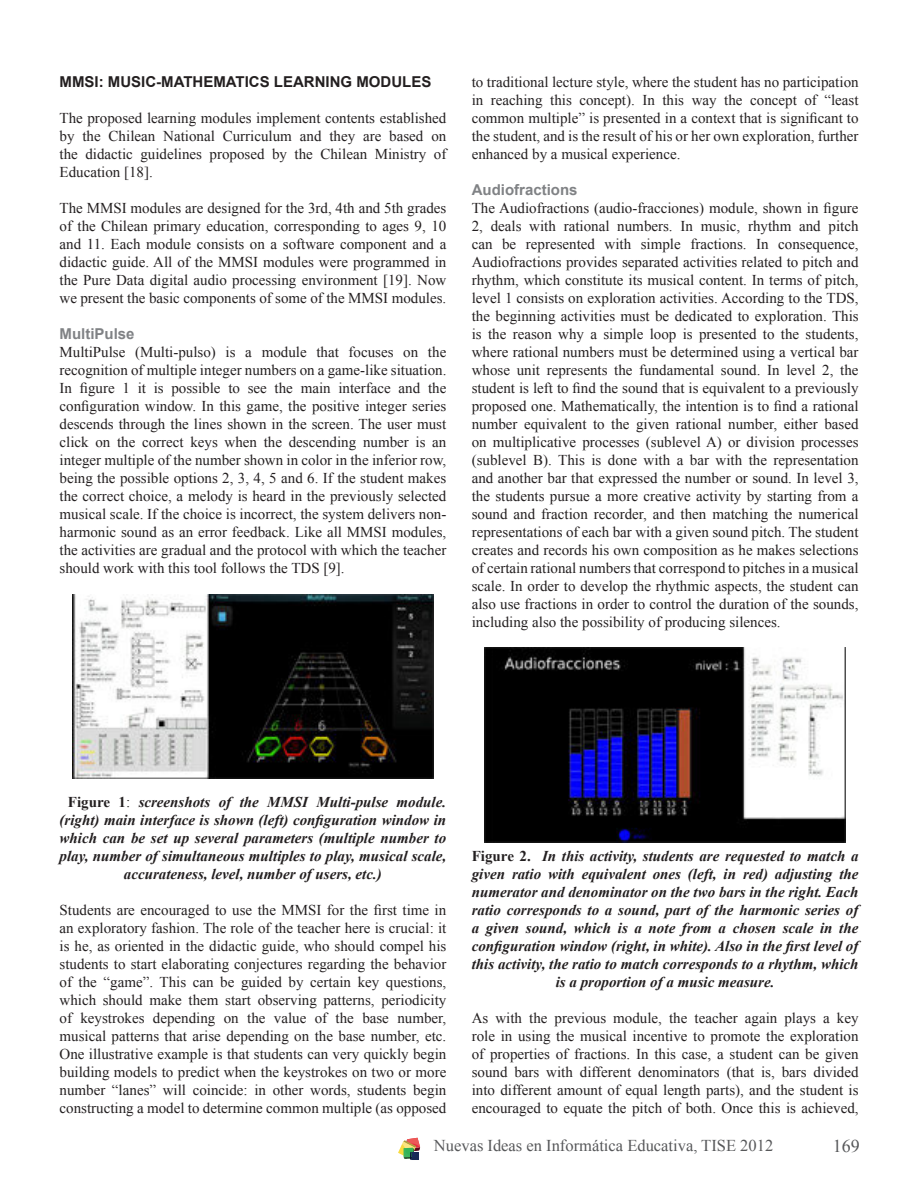
<style>
.page{position:relative;width:918px;height:1188px;background:#fff}
.page>*{position:absolute;margin:0;border:0;box-sizing:border-box;transform-origin:0 0}
.t1{font:18px "Times New Roman";color:#57585a}
.t2{font:16.5px "Times New Roman";color:#57585a}
.t3{font:15px/18px "Times New Roman";color:#231f20;text-align:justify}
.t4{font:italic 700 15px/18px "Times New Roman";color:#231f20;text-align:center}
.t5{font:700 15px "Arial";color:#231f20}
.t6{font:700 15px "Arial";color:#808285}
.s1{font-style:normal}
.s2{font-weight:400;font-style:normal}
</style>
<div class="page">
<svg style="left:398px;top:1138px;width:22px;height:22px"></svg>
<img style="left:72px;top:594px;width:362px;height:185px">
<img style="left:484px;top:648px;width:362px;height:195px">
<p class="t5" style="left:60px;top:77px;width:373px">MMSI: MUSIC-MATHEMATICS LEARNING MODULES</p>
<p class="t3" style="left:60px;top:111px;width:388px">The proposed learning modules implement contents established by the Chilean National Curriculum and they are based on the didactic guidelines proposed by the Chilean Ministry of Education [18].</p>
<p class="t3" style="left:60px;top:201px;width:388px">The MMSI modules are designed for the 3rd, 4th and 5th grades of the Chilean primary education, corresponding to ages 9, 10 and 11. Each module consists on a software component and a didactic guide. All of the MMSI modules were programmed in the Pure Data digital audio processing environment [19]. Now we present the basic components of some of the MMSI modules.</p>
<p class="t6" style="left:60px;top:329px;width:77px">MultiPulse</p>
<p class="t3" style="left:60px;top:345px;width:388px">MultiPulse (Multi-pulso) is a module that focuses on the recognition of multiple integer numbers on a game-like situation.<br>In igure 1 it is possible to see the main interface and the coniguration window. In this game, the positive integer series descends through the lines shown in the screen. The user must click on the correct keys when the descending number is an integer multiple of the number shown in color in the inferior row, being the possible options 2, 3, 4, 5 and 6. If the student makes the correct choice, a melody is heard in the previously selected musical scale. If the choice is incorrect, the system delivers non&shy;harmonic sound as an error feedback. Like all MMSI modules, the activities are gradual and the protocol with which the teacher should work with this tool follows the TDS [9].</p>
<p class="t3" style="left:472px;top:74px;width:388px">to traditional lecture style, where the student has no participation in reaching this concept). In this way the concept of “least common multiple” is presented in a context that is signiicant to the student, and is the result of his or her own exploration, further enhanced by a musical experience.</p>
<p class="t6" style="left:472px;top:184px;width:107px">Audiofractions</p>
<p class="t3" style="left:472px;top:199px;width:388px">The Audiofractions (audio-fracciones) module, shown in igure 2, deals with rational numbers. In music, rhythm and pitch can be represented with simple fractions. In consequence, Audiofractions provides separated activities related to pitch and rhythm, which constitute its musical content. In terms of pitch, level 1 consists on exploration activities. According to the TDS, the beginning activities must be dedicated to exploration. This is the reason why a simple loop is presented to the students, where rational numbers must be determined using a vertical bar whose unit represents the fundamental sound. In level 2, the student is left to ind the sound that is equivalent to a previously proposed one. Mathematically, the intention is to ind a rational number equivalent to the given rational number, either based on multiplicative processes (sublevel A) or division processes (sublevel B). This is done with a bar with the representation and another bar that expressed the number or sound. In level 3, the students pursue a more creative activity by starting from a sound and fraction recorder, and then matching the numerical representations of each bar with a given sound pitch. The student creates and records his own composition as he makes selections of certain rational numbers that correspond to pitches in a musical scale. In order to develop the rhythmic aspects, the student can also use fractions in order to control the duration of the sounds, including also the possibility of producing silences.</p>
<p class="t4" style="left:60px;top:793px;width:388px"><span class="s1">Figure 1</span><span class="s2">:</span> screenshots of the MMSI Multi-pulse module. (right) main interface is shown (left) coniguration window in which can be set up several parameters (multiple number to play, number of simultaneous multiples to play, musical scale, accurateness, level, number of users, etc.)</p>
<p class="t3" style="left:60px;top:901px;width:388px">Students are encouraged to use the MMSI for the irst time in an exploratory fashion. The role of the teacher here is crucial: it is he, as oriented in the didactic guide, who should compel his students to start elaborating conjectures regarding the behavior of the “game”. This can be guided by certain key questions, which should make them start observing patterns, periodicity of keystrokes depending on the value of the base number, musical patterns that arise depending on the base number, etc.<br>One illustrative example is that students can very quickly begin building models to predict when the keystrokes on two or more number “lanes” will coincide: in other words, students begin constructing a model to determine common multiple (as opposed</p>
<p class="t4" style="left:472px;top:848px;width:388px"><span class="s1">Figure 2.</span> In this activity, students are requested to match a given ratio with equivalent ones (left, in red) adjusting the numerator and denominator on the two bars in the right. Each ratio corresponds to a sound, part of the harmonic series of a given sound, which is a note from a chosen scale in the coniguration window (right, in white). Also in the i rst level of this activity, the ratio to match corresponds to a rhythm, which is a proportion of a music measure.</p>
<p class="t3" style="left:472px;top:1010px;width:388px">As with the previous module, the teacher again plays a key role in using the musical incentive to promote the exploration of properties of fractions. In this case, a student can be given sound bars with different denominators (that is, bars divided into different amount of equal length parts), and the student is encouraged to equate the pitch of both. Once this is achieved,</p>
<p class="t2" style="left:434px;top:1139px;width:341px">Nuevas Ideas en Informática Educativa, TISE 2012</p>
<p class="t1" style="left:833px;top:1139px;width:28px">169</p>
</div>
